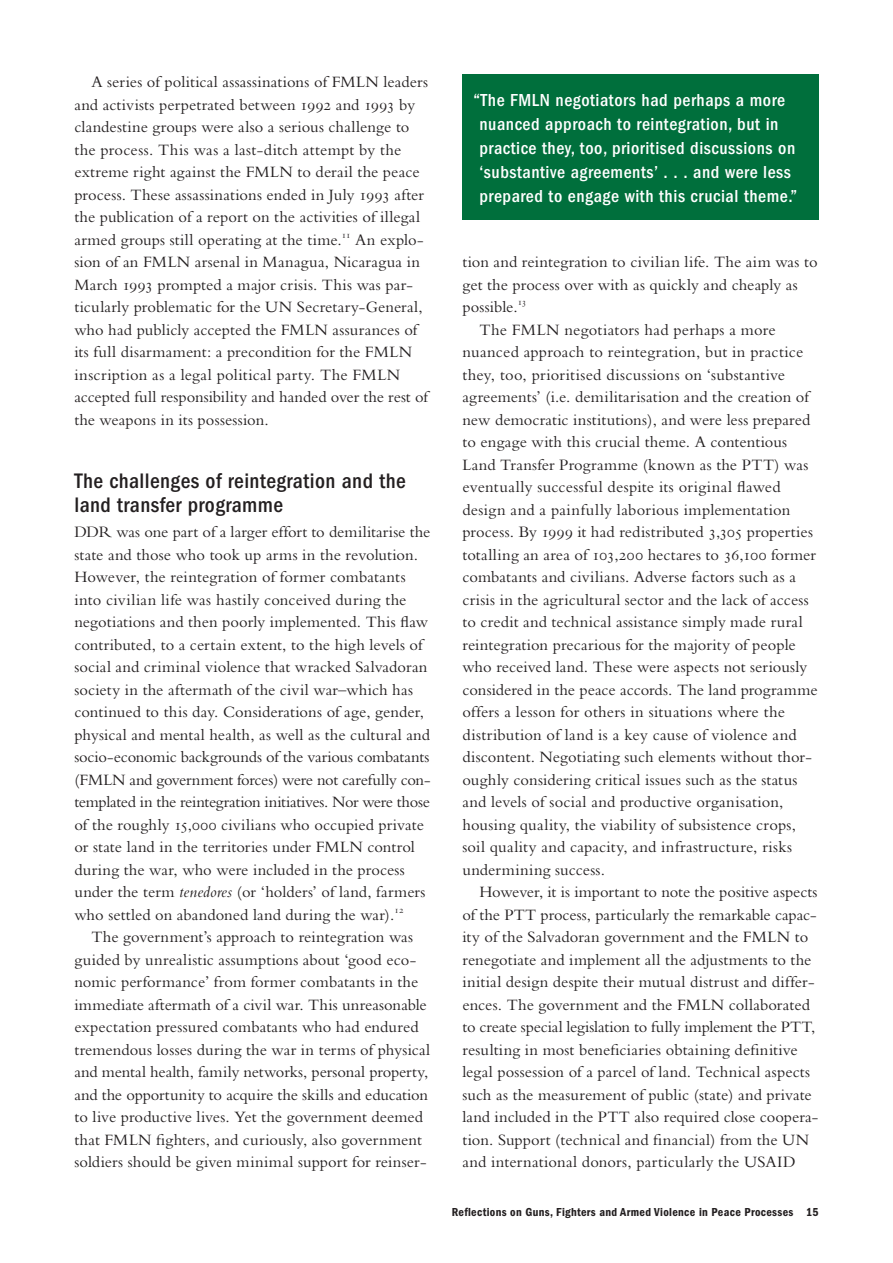
<style>
.page{position:relative;width:893px;height:1263px;background:#fff}
.page>*{position:absolute;margin:0;border:0;box-sizing:border-box;transform-origin:0 0}
.t1{font:500 condensed 21.75px/24px "Franklin Gothic";letter-spacing:.02em;color:#231f20}
.t2{font:500 condensed 18px/24px "Franklin Gothic";letter-spacing:.03em;color:#fff}
.t3{font:16.5px/22.5px "Bembo";letter-spacing:.005em;color:#231f20}
.t4{font:16.5px "Bembo";letter-spacing:.025em;color:#231f20}
.t5{font:600 condensed 12px "Franklin Gothic";letter-spacing:.025em;color:#231f20}
.s1{font-family:"Bembo SC"}
.s2{font-style:italic}
</style>
<div class="page">
<div style="left:462px;top:74px;width:357px;height:146px;background:#006f3c"></div>
<p class="t3" style="left:74px;top:70px;width:355px;text-indent:17px">A series of political assassinations of FMLN leaders and activists perpetrated between <span class="s1">1992</span> and <span class="s1">1993</span> by clandestine groups were also a serious challenge to the process. This was a last-ditch attempt by the extreme right against the FMLN to derail the peace process. These assassinations ended in July <span class="s1">1993</span> after the publication of a report on the activities of illegal armed groups still operating at the time.<sup>11</sup> An explo&shy;sion of an FMLN arsenal in Managua, Nicaragua in March <span class="s1">1993</span> prompted a major crisis. This was par&shy;ticularly problematic for the UN Secretary-General, who had publicly accepted the FMLN assurances of its full disarmament: a precondition for the FMLN inscription as a legal political party. The FMLN accepted full responsibility and handed over the rest of the weapons in its possession.</p>
<h1 class="t1" style="left:74px;top:469px;width:333px">The challenges of reintegration and the land transfer programme</h1>
<p class="t3" style="left:74px;top:520px;width:358px">DDR was one part of a larger effort to demilitarise the state and those who took up arms in the revolution.<br>However, the reintegration of former combatants into civilian life was hastily conceived during the negotiations and then poorly implemented. This flaw contributed, to a certain extent, to the high levels of social and criminal violence that wracked Salvadoran society in the aftermath of the civil war–which has continued to this day. Considerations of age, gender, physical and mental health, as well as the cultural and socio-economic backgrounds of the various combatants (FMLN and government forces) were not carefully con&shy;templated in the reintegration initiatives. Nor were those of the roughly <span class="s1">15</span>,<span class="s1">000</span> civilians who occupied private or state land in the territories under FMLN control during the war, who were included in the process under the term <span class="s2">tenedores</span> (or ‘holders’ of land, farmers who settled on abandoned land during the war).<sup>12</sup></p>
<p class="t3" style="left:74px;top:925px;width:357px;text-indent:17px">The government’s approach to reintegration was guided by unrealistic assumptions about ‘good eco&shy;nomic performance’ from former combatants in the immediate aftermath of a civil war. This unreasonable expectation pressured combatants who had endured tremendous losses during the war in terms of physical and mental health, family networks, personal property, and the opportunity to acquire the skills and education to live productive lives. Yet the government deemed that FMLN fighters, and curiously, also government soldiers should be given minimal support for reinser-</p>
<p class="t2" style="left:479px;top:88px;width:319px;text-indent:-6px">“The FMLN negotiators had perhaps a more nuanced approach to reintegration, but in practice they, too, prioritised discussions on ‘substantive agreements’ . . . and were less prepared to engage with this crucial theme.”</p>
<p class="t3" style="left:462px;top:250px;width:357px">tion and reintegration to civilian life. The aim was to</p>
<p class="t3" style="left:462px;top:273px;width:337px">get the process over with as quickly and cheaply as</p>
<p class="t3" style="left:462px;top:295px;width:65px">possible.<sup>13</sup></p>
<p class="t3" style="left:479px;top:318px;width:298px">The FMLN negotiators had perhaps a more</p>
<p class="t3" style="left:462px;top:340px;width:342px">nuanced approach to reintegration, but in practice</p>
<p class="t3" style="left:462px;top:363px;width:324px">they, too, prioritised discussions on ‘substantive</p>
<p class="t3" style="left:462px;top:385px;width:348px">agreements’ (i.e. demilitarisation and the creation of</p>
<p class="t3" style="left:462px;top:408px;width:350px">new democratic institutions), and were less prepared</p>
<p class="t3" style="left:462px;top:430px;width:326px">to engage with this crucial theme. A contentious</p>
<p class="t3" style="left:462px;top:453px;width:347px">Land Transfer Programme (known as the PTT) was</p>
<p class="t3" style="left:462px;top:475px;width:320px">eventually successful despite its original flawed</p>
<p class="t3" style="left:462px;top:498px;width:330px">design and a painfully laborious implementation</p>
<p class="t3" style="left:462px;top:520px;width:352px">process. By <span class="s1">1999</span> it had redistributed <span class="s1">3,305</span> properties</p>
<p class="t3" style="left:462px;top:543px;width:355px">totalling an area of <span class="s1">103,200</span> hectares to <span class="s1">36,100</span> former</p>
<p class="t3" style="left:462px;top:565px;width:335px">combatants and civilians. Adverse factors such as a</p>
<p class="t3" style="left:462px;top:588px;width:348px">crisis in the agricultural sector and the lack of access</p>
<p class="t3" style="left:462px;top:610px;width:342px">to credit and technical assistance simply made rural</p>
<p class="t3" style="left:462px;top:633px;width:335px">reintegration precarious for the majority of people</p>
<p class="t3" style="left:462px;top:655px;width:346px">who received land. These were aspects not seriously</p>
<p class="t3" style="left:462px;top:678px;width:357px">considered in the peace accords. The land programme</p>
<p class="t3" style="left:462px;top:700px;width:324px">offers a lesson for others in situations where the</p>
<p class="t3" style="left:462px;top:723px;width:336px">distribution of land is a key cause of violence and</p>
<p class="t3" style="left:462px;top:746px;width:351px">discontent. Negotiating such elements without thor-</p>
<p class="t3" style="left:462px;top:768px;width:337px">oughly considering critical issues such as the status</p>
<p class="t3" style="left:462px;top:791px;width:323px">and levels of social and productive organisation,</p>
<p class="t3" style="left:462px;top:813px;width:335px">housing quality, the viability of subsistence crops,</p>
<p class="t4" style="left:462px;top:837px;width:331px">soil quality and capacity, and infrastructure, risks</p>
<p class="t3" style="left:462px;top:858px;width:144px">undermining success.</p>
<p class="t3" style="left:479px;top:881px;width:340px">However, it is important to note the positive aspects</p>
<p class="t3" style="left:462px;top:903px;width:356px">of the PTT process, particularly the remarkable capac-</p>
<p class="t3" style="left:462px;top:926px;width:347px">ity of the Salvadoran government and the FMLN to</p>
<p class="t3" style="left:462px;top:948px;width:351px">renegotiate and implement all the adjustments to the</p>
<p class="t3" style="left:462px;top:971px;width:354px">initial design despite their mutual distrust and differ-</p>
<p class="t3" style="left:462px;top:993px;width:349px">ences. The government and the FMLN collaborated</p>
<p class="t3" style="left:462px;top:1016px;width:354px">to create special legislation to fully implement the PTT,</p>
<p class="t3" style="left:462px;top:1038px;width:337px">resulting in most beneficiaries obtaining definitive</p>
<p class="t3" style="left:462px;top:1061px;width:349px">legal possession of a parcel of land. Technical aspects</p>
<p class="t3" style="left:462px;top:1083px;width:351px">such as the measurement of public (state) and private</p>
<p class="t3" style="left:462px;top:1106px;width:358px">land included in the PTT also required close coopera-</p>
<p class="t3" style="left:462px;top:1128px;width:348px">tion. Support (technical and financial) from the UN</p>
<p class="t3" style="left:462px;top:1151px;width:335px">and international donors, particularly the USAID</p>
<p class="t5" style="left:452px;top:1205px;width:368px">Reflections on Guns, Fighters and Armed Violence in Peace Processes 15</p>
</div>
